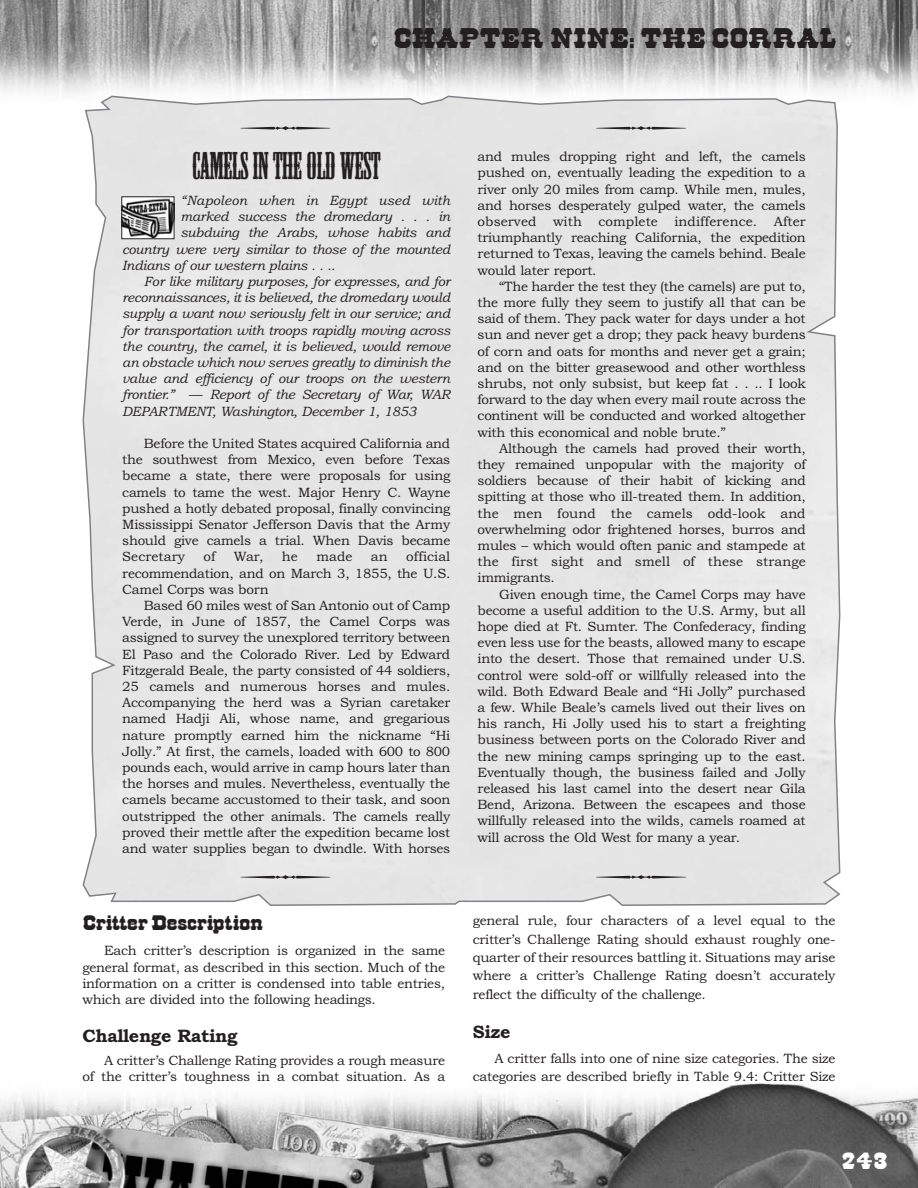
<style>
.page{position:relative;width:918px;height:1188px;background:#fff}
.page>*{position:absolute;margin:0;border:0;box-sizing:border-box;transform-origin:0 0}
.t1{font:36px "Mesquite";letter-spacing:-.01em;color:#231f20}
.t2{font:28.5px "Rodding";color:#231f20}
.t3{font:24px "Rodding";color:#fff}
.t4{font:21px "Rodding";letter-spacing:-.02em;color:#231f20}
.t5{font:700 18px "Bookman Old Style";letter-spacing:-.02em;color:#231f20}
.t6{font:13.5px/16.2px "Bookman Old Style";letter-spacing:-.02em;color:#231f20;text-align:justify}
.t7{font:italic 13.5px "Bookman Old Style";letter-spacing:-.02em;color:#231f20}
.t8{font:italic 13.5px "Bookman Old Style";letter-spacing:.005em;color:#231f20}
.s1{font-style:normal}
</style>
<div class="page">
<img style="left:0;top:1083px;width:918px;height:105px">
<img style="left:0;top:0;width:918px;height:96px">
<div style="left:82px;top:96px;width:758px;height:810px;background:#e5e5e5"></div>
<img style="left:123px;top:198px;width:49px;height:39px">
<div style="left:121px;top:196px;width:53px;height:43px;border:1px solid #231f20"></div>
<svg style="left:241px;top:875px;width:90px;height:4px"></svg>
<svg style="left:596px;top:875px;width:90px;height:4px"></svg>
<svg style="left:241px;top:126px;width:90px;height:4px"></svg>
<svg style="left:596px;top:126px;width:90px;height:4px"></svg>
<h2 class="t2" style="left:393px;top:28px;width:444px">CHAPTER NINE: THE CORRAL</h2>
<h1 class="t1" style="left:192px;top:145px;width:190px">CAMELS IN THE OLD WEST</h1>
<p class="t8" style="left:180px;top:195px;width:271px">“Napoleon when in Egypt used with</p>
<p class="t7" style="left:180px;top:212px;width:271px">marked success the dromedary . . . in</p>
<p class="t7" style="left:180px;top:228px;width:271px">subduing the Arabs, whose habits and</p>
<p class="t7" style="left:122px;top:244px;width:330px">country were very similar to those of the mounted</p>
<p class="t7" style="left:122px;top:260px;width:214px">Indians of our western plains . . ..</p>
<p class="t7" style="left:144px;top:276px;width:308px">For like military purposes, for expresses, and for</p>
<p class="t7" style="left:122px;top:293px;width:330px">reconnaissances, it is believed, the dromedary would</p>
<p class="t7" style="left:122px;top:309px;width:330px">supply a want now seriously felt in our service; and</p>
<p class="t7" style="left:122px;top:325px;width:330px">for transportation with troops rapidly moving across</p>
<p class="t7" style="left:122px;top:341px;width:330px">the country, the camel, it is believed, would remove</p>
<p class="t7" style="left:122px;top:357px;width:330px">an obstacle which now serves greatly to diminish the</p>
<p class="t7" style="left:122px;top:374px;width:330px">value and efficiency of our troops on the western</p>
<p class="t7" style="left:122px;top:390px;width:330px">frontier.” <span class="s1">—</span> Report of the Secretary of War, WAR</p>
<p class="t7" style="left:122px;top:406px;width:296px">DEPARTMENT, Washington, December 1, 1853</p>
<p class="t6" style="left:122px;top:437px;width:330px;text-indent:22px">Before the United States acquired California and the southwest from Mexico, even before Texas became a state, there were proposals for using camels to tame the west. Major Henry C. Wayne pushed a hotly debated proposal, finally convincing Mississippi Senator Jefferson Davis that the Army should give camels a trial. When Davis became Secretary</p>
<p class="t6" style="left:122px;top:550px;width:330px;text-indent:284px">official recommendation, and on March 3, 1855, the U.S.<br>Camel Corps was born</p>
<p class="t6" style="left:122px;top:599px;width:330px;text-indent:22px">Based 60 miles west of San Antonio out of Camp Verde, in June of 1857, the Camel Corps was assigned to survey the unexplored territory between El Paso and the Colorado River. Led by Edward Fitzgerald Beale, the party consisted of 44 soldiers, 25 camels and numerous horses and mules.<br>Accompanying the herd was a Syrian caretaker named Hadji Ali, whose name, and gregarious nature promptly earned him the nickname “Hi Jolly.” At first, the camels, loaded with 600 to 800 pounds each, would arrive in camp hours later than the horses and mules. Nevertheless, eventually the camels became accustomed to their task, and soon outstripped the other animals. The camels really proved their mettle after the expedition became lost and water supplies began to dwindle. With horses</p>
<p class="t6" style="left:204px;top:550px;width:13px">of</p>
<p class="t6" style="left:234px;top:550px;width:31px">War,</p>
<p class="t6" style="left:282px;top:550px;width:18px">he</p>
<p class="t6" style="left:316px;top:550px;width:38px">made</p>
<p class="t6" style="left:371px;top:550px;width:18px">an</p>
<p class="t6" style="left:478px;top:150px;width:330px">and mules dropping right and left, the camels pushed on, eventually leading the expedition to a river only 20 miles from camp. While men, mules, and horses desperately gulped water, the camels observed with complete indifference. After triumphantly reaching California, the expedition returned to Texas, leaving the camels behind. Beale would later report.</p>
<p class="t6" style="left:478px;top:279px;width:330px;text-indent:22px">“The harder the test they (the camels) are put to, the more fully they seem to justify all that can be said of them. They pack water for days under a hot sun and never get a drop; they pack heavy burdens of corn and oats for months and never get a grain; and on the bitter greasewood and other worthless shrubs, not only subsist, but keep fat . . .. I look forward to the day when every mail route across the continent will be conducted and worked altogether with this economical and noble brute.”</p>
<p class="t6" style="left:478px;top:441px;width:330px;text-indent:22px">Although the camels had proved their worth, they remained unpopular with the majority of soldiers because of their habit of kicking and spitting at those who ill-treated them. In addition, the men found the camels odd-look and overwhelming odor frightened horses, burros and mules – which would often panic and stampede at the first sight and smell of these strange immigrants.</p>
<p class="t6" style="left:478px;top:587px;width:330px;text-indent:22px">Given enough time, the Camel Corps may have become a useful addition to the U.S. Army, but all hope died at Ft. Sumter. The Confederacy, finding even less use for the beasts, allowed many to escape into the desert. Those that remained under U.S. control were sold-off or willfully released into the wild. Both Edward Beale and “Hi Jolly” purchased a few. While Beale’s camels lived out their lives on his ranch, Hi Jolly used his to start a freighting business between ports on the Colorado River and the new mining camps springing up to the east.<br>Eventually though, the business failed and Jolly released his last camel into the desert near Gila Bend, Arizona. Between the escapees and those willfully released into the wilds, camels roamed at will across the Old West for many a year.</p>
<h3 class="t4" style="left:82px;top:916px;width:182px">Critter Description</h3>
<p class="t6" style="left:82px;top:944px;width:364px;text-indent:22px">Each critter’s description is organized in the same general format, as described in this section. Much of the information on a critter is condensed into table entries, which are divided into the following headings.</p>
<h3 class="t5" style="left:82px;top:1029px;width:157px">Challenge Rating</h3>
<p class="t6" style="left:82px;top:1054px;width:364px;text-align:right">A critter’s Challenge Rating provides a rough measure<br>of the critter’s toughness in a combat situation. As a</p>
<p class="t6" style="left:473px;top:913px;width:364px;line-height:18.3px">general rule, four characters of a level equal to the critter’s Challenge Rating should exhaust roughly one&shy;quarter of their resources battling it. Situations may arise where a critter’s Challenge Rating doesn’t accurately reflect the difficulty of the challenge.</p>
<h3 class="t5" style="left:473px;top:1025px;width:39px">Size</h3>
<p class="t6" style="left:473px;top:1051px;width:364px;line-height:18.3px;text-align:right">A critter falls into one of nine size categories. The size categories are described briefly in Table 9.4: Critter Size</p>
<h3 class="t3" style="left:840px;top:1152px;width:50px">243</h3>
</div>
